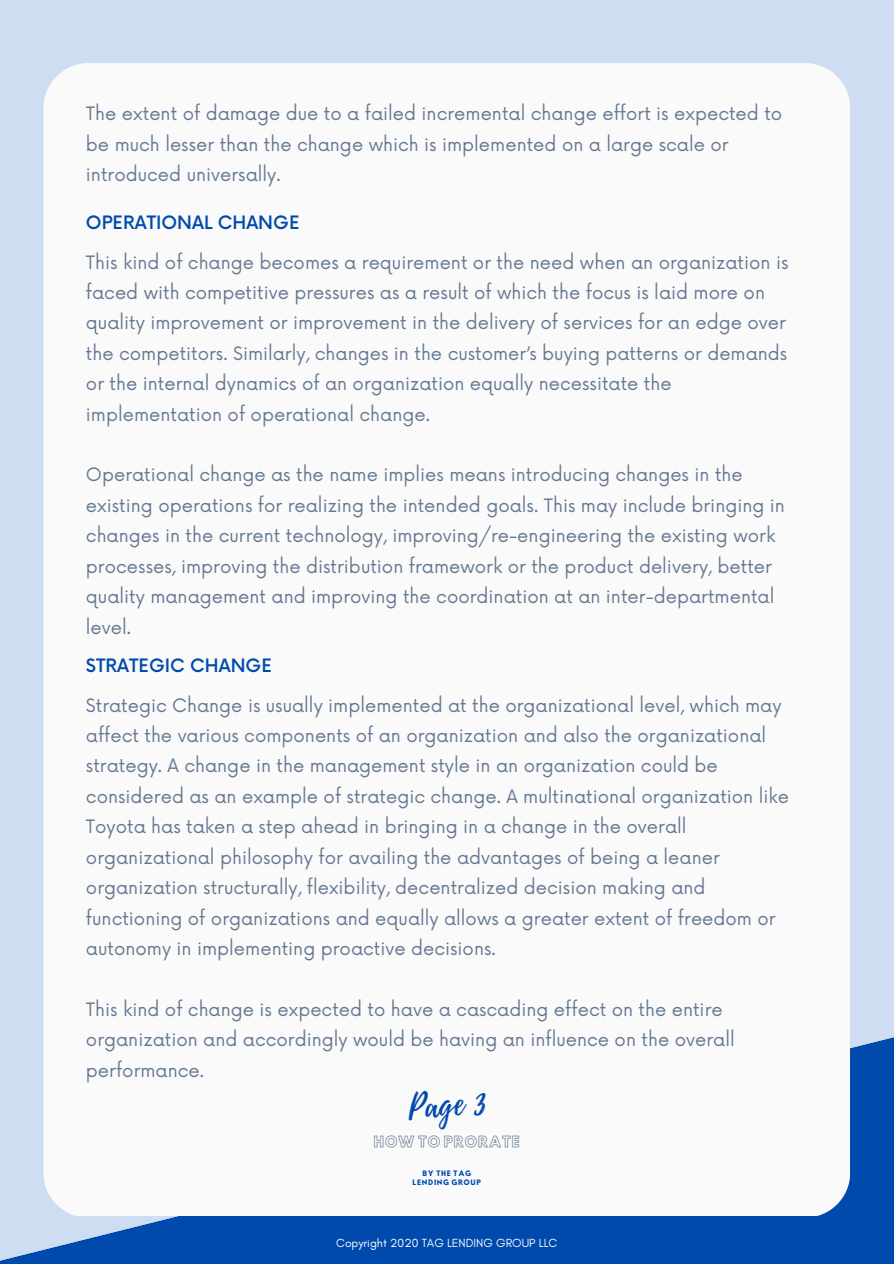
<style>
.page{position:relative;width:894px;height:1264px;background:#fff}
.page>*{position:absolute;margin:0;border:0;box-sizing:border-box;transform-origin:0 0}
.t1{font:33.6px "Playlist Script";color:#004aad}
.t2{font:18px/30.5px "Now";color:#657892}
.t3{font:500 18px "Now";color:#004aad}
.t4{font:13.35px "Hussar Ekologiczne 1";letter-spacing:.06em;color:#657892}
.t5{font:12px "Glacial Indifference";color:#fff}
.t6{font:6.6px/9.1px "Hussar Bd";letter-spacing:.09em;color:#004aad;text-align:center}
</style>
<div class="page">
<div style="left:0;top:0;width:893px;height:1263px;background:#ceddf1"></div>
<svg style="left:0;top:1025px;width:893px;height:238px;fill:#004aad"></svg>
<div style="left:43px;top:63px;width:806px;height:1152px;background:#fafafa"></div>
<h2 class="t2" style="left:86px;top:100px;width:697px">The extent of damage due to a failed incremental change effort is expected to be much lesser than the change which is implemented on a large scale or introduced universally.</h2>
<h2 class="t3" style="left:86px;top:213px;width:215px">OPERATIONAL CHANGE</h2>
<h2 class="t2" style="left:86px;top:248px;width:703px">This kind of change becomes a requirement or the need when an organization is faced with competitive pressures as a result of which the focus is laid more on quality improvement or improvement in the delivery of services for an edge over the competitors. Similarly, changes in the customer’s buying patterns or demands or the internal dynamics of an organization equally necessitate the implementation of operational change.</h2>
<h1 class="t2" style="left:86px;top:460px;width:700px">Operational change as the name implies means introducing changes in the existing operations for realizing the intended goals. This may include bringing in changes in the current technology, improving/re-engineering the existing work processes, improving the distribution framework or the product delivery, better quality management and improving the coordination at an inter-departmental level.</h1>
<h2 class="t3" style="left:86px;top:656px;width:187px">STRATEGIC CHANGE</h2>
<h2 class="t2" style="left:86px;top:690px;width:704px">Strategic Change is usually implemented at the organizational level, which may affect the various components of an organization and also the organizational strategy. A change in the management style in an organization could be considered as an example of strategic change. A multinational organization like Toyota has taken a step ahead in bringing in a change in the overall organizational philosophy for availing the advantages of being a leaner organization structurally, flexibility, decentralized decision making and functioning of organizations and equally allows a greater extent of freedom or autonomy in implementing proactive decisions.</h2>
<p class="t2" style="left:86px;top:994px;width:650px">This kind of change is expected to have a cascading effect on the entire organization and accordingly would be having an influence on the overall performance.</p>
<h1 class="t1" style="left:405px;top:1083px;width:80px;rotate:-5deg">Page 3</h1>
<p class="t4" style="left:374px;top:1136px;width:147px">HOW TO PRORATE</p>
<p class="t6" style="left:412px;top:1169px;width:70px">BY THE TAG<br>LENDING GROUP</p>
<h1 class="t5" style="left:336px;top:1234px;width:222px">Copyright 2020 TAG LENDING GROUP LLC</h1>
</div>
